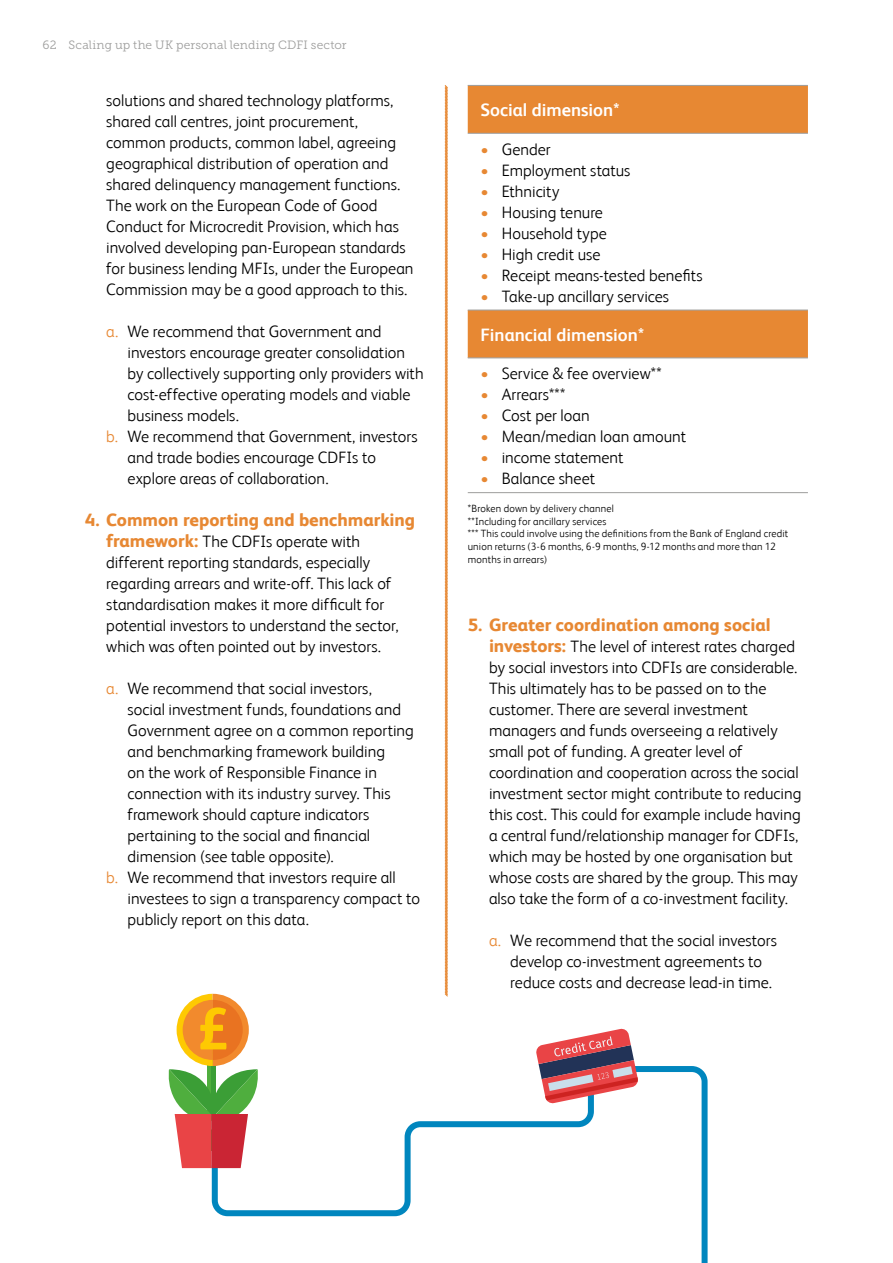
<style>
.page{position:relative;width:893px;height:1263px;background:#fff}
.page>*{position:absolute;margin:0;border:0;box-sizing:border-box;transform-origin:0 0}
.t1{font:800 18px "FS Albert";letter-spacing:-.005em;color:#e78833}
.t2{font:700 18px "FS Albert";color:#fff}
.t3{font:300 16.5px/21px "FS Albert";color:#000}
.t4{font:12px "Museo Slab 300";letter-spacing:.01em;color:#9d9d9c}
.t5{font:300 10.5px/12.6px "FS Albert";letter-spacing:.02em;color:#000}
.s1{color:#e78833}
.s2{font-weight:800;font-size:18px;color:#e78833}
</style>
<div class="page">
<svg style="left:444px;top:85px;width:4px;height:912px;background:#efb581"></svg>
<div style="left:468px;top:86px;width:340px;height:47px;background:#e78833"></div>
<div style="left:468px;top:309px;width:340px;height:49px;background:#e78833"></div>
<hr style="left:468px;top:85px;width:340px;height:1px;background:#9d9d9c">
<hr style="left:468px;top:133px;width:340px;height:1px;background:#9d9d9c">
<hr style="left:468px;top:310px;width:340px;height:1px;background:#9d9d9c">
<hr style="left:468px;top:358px;width:340px;height:1px;background:#9d9d9c">
<hr style="left:468px;top:492px;width:340px;height:1px;background:#9d9d9c">
<svg style="left:209px;top:1121px;width:324px;height:96px"></svg>
<svg style="left:168px;top:994px;width:96px;height:174px"></svg>
<svg style="left:533px;top:1028px;width:175px;height:235px"></svg>
<p class="t4" style="left:43px;top:39px;width:306px">62 Scaling up the UK personal lending CDFI sector</p>
<p class="t3" style="left:106px;top:90px;width:309px">solutions and shared technology platforms, shared call centres, joint procurement, common products, common label, agreeing geographical distribution of operation and shared delinquency management functions.<br>The work on the European Code of Good Conduct for Microcredit Provision, which has involved developing pan-European standards for business lending MFIs, under the European Commission may be a good approach to this.</p>
<p class="t3" style="left:106px;top:321px;width:277px"><span class="s1">a.</span> We recommend that Government and</p>
<p class="t3" style="left:128px;top:342px;width:279px">investors encourage greater consolidation</p>
<p class="t3" style="left:128px;top:363px;width:298px">by collectively supporting only providers with</p>
<p class="t3" style="left:128px;top:384px;width:284px">cost-effective operating models and viable</p>
<p class="t3" style="left:128px;top:405px;width:113px">business models.</p>
<p class="t3" style="left:106px;top:426px;width:313px"><span class="s1">b.</span> We recommend that Government, investors</p>
<p class="t3" style="left:128px;top:447px;width:250px">and trade bodies encourage CDFIs to</p>
<p class="t3" style="left:128px;top:468px;width:202px">explore areas of collaboration.</p>
<p class="t1" style="left:85px;top:509px;width:331px">4. Common reporting and benchmarking</p>
<p class="t3" style="left:106px;top:531px;width:294px"><span class="s2">framework:</span> The CDFIs operate with different reporting standards, especially regarding arrears and write-off. This lack of standardisation makes it more difficult for potential investors to understand the sector, which was often pointed out by investors.</p>
<p class="t3" style="left:106px;top:678px;width:267px"><span class="s1">a.</span> We recommend that social investors,</p>
<p class="t3" style="left:128px;top:699px;width:275px">social investment funds, foundations and</p>
<p class="t3" style="left:128px;top:720px;width:288px">Government agree on a common reporting</p>
<p class="t3" style="left:128px;top:741px;width:259px">and benchmarking framework building</p>
<p class="t3" style="left:128px;top:762px;width:251px">on the work of Responsible Finance in</p>
<p class="t3" style="left:128px;top:783px;width:264px">connection with its industry survey. This</p>
<p class="t3" style="left:128px;top:804px;width:243px">framework should capture indicators</p>
<p class="t3" style="left:128px;top:825px;width:244px">pertaining to the social and financial</p>
<p class="t3" style="left:128px;top:846px;width:208px">dimension (see table opposite).</p>
<p class="t3" style="left:106px;top:867px;width:291px"><span class="s1">b.</span> We recommend that investors require all</p>
<p class="t3" style="left:128px;top:888px;width:294px">investees to sign a transparency compact to</p>
<p class="t3" style="left:128px;top:909px;width:183px">publicly report on this data.</p>
<p class="t2" style="left:480px;top:100px;width:141px">Social dimension*</p>
<p class="t3" style="left:480px;top:138px;width:72px"><span class="s1">•</span> Gender</p>
<p class="t3" style="left:480px;top:159px;width:151px"><span class="s1">•</span> Employment status</p>
<p class="t3" style="left:480px;top:180px;width:80px"><span class="s1">•</span> Ethnicity</p>
<p class="t3" style="left:480px;top:201px;width:124px"><span class="s1">•</span> Housing tenure</p>
<p class="t3" style="left:480px;top:222px;width:128px"><span class="s1">•</span> Household type</p>
<p class="t3" style="left:480px;top:243px;width:122px"><span class="s1">•</span> High credit use</p>
<p class="t3" style="left:480px;top:264px;width:224px"><span class="s1">•</span> Receipt means-tested benefits</p>
<p class="t3" style="left:480px;top:285px;width:190px"><span class="s1">•</span> Take-up ancillary services</p>
<p class="t2" style="left:480px;top:324px;width:166px">Financial dimension*</p>
<p class="t3" style="left:480px;top:363px;width:183px"><span class="s1">•</span> Service &amp; fee overview**</p>
<p class="t3" style="left:480px;top:384px;width:86px"><span class="s1">•</span> Arrears***</p>
<p class="t3" style="left:480px;top:405px;width:111px"><span class="s1">•</span> Cost per loan</p>
<p class="t3" style="left:480px;top:426px;width:207px"><span class="s1">•</span> Mean/median loan amount</p>
<p class="t3" style="left:480px;top:447px;width:144px"><span class="s1">•</span> income statement</p>
<p class="t3" style="left:480px;top:468px;width:116px"><span class="s1">•</span> Balance sheet</p>
<p class="t5" style="left:468px;top:502px;width:322px">*Broken down by delivery channel<br>**Including for ancillary services<br>*** This could involve using the definitions from the Bank of England credit union returns (3-6 months, 6-9 months, 9-12 months and more than 12 months in arrears)</p>
<p class="t1" style="left:468px;top:614px;width:304px">5. Greater coordination among social</p>
<p class="t3" style="left:489px;top:636px;width:314px"><span class="s2">investors:</span> The level of interest rates charged by social investors into CDFIs are considerable.<br>This ultimately has to be passed on to the customer. There are several investment managers and funds overseeing a relatively small pot of funding. A greater level of coordination and cooperation across the social investment sector might contribute to reducing this cost. This could for example include having a central fund/relationship manager for CDFIs, which may be hosted by one organisation but whose costs are shared by the group. This may also take the form of a co-investment facility.</p>
<p class="t3" style="left:510px;top:930px;width:268px;text-indent:-21px"><span class="s1">a.</span> We recommend that the social investors develop co-investment agreements to reduce costs and decrease lead-in time.</p>
</div>
